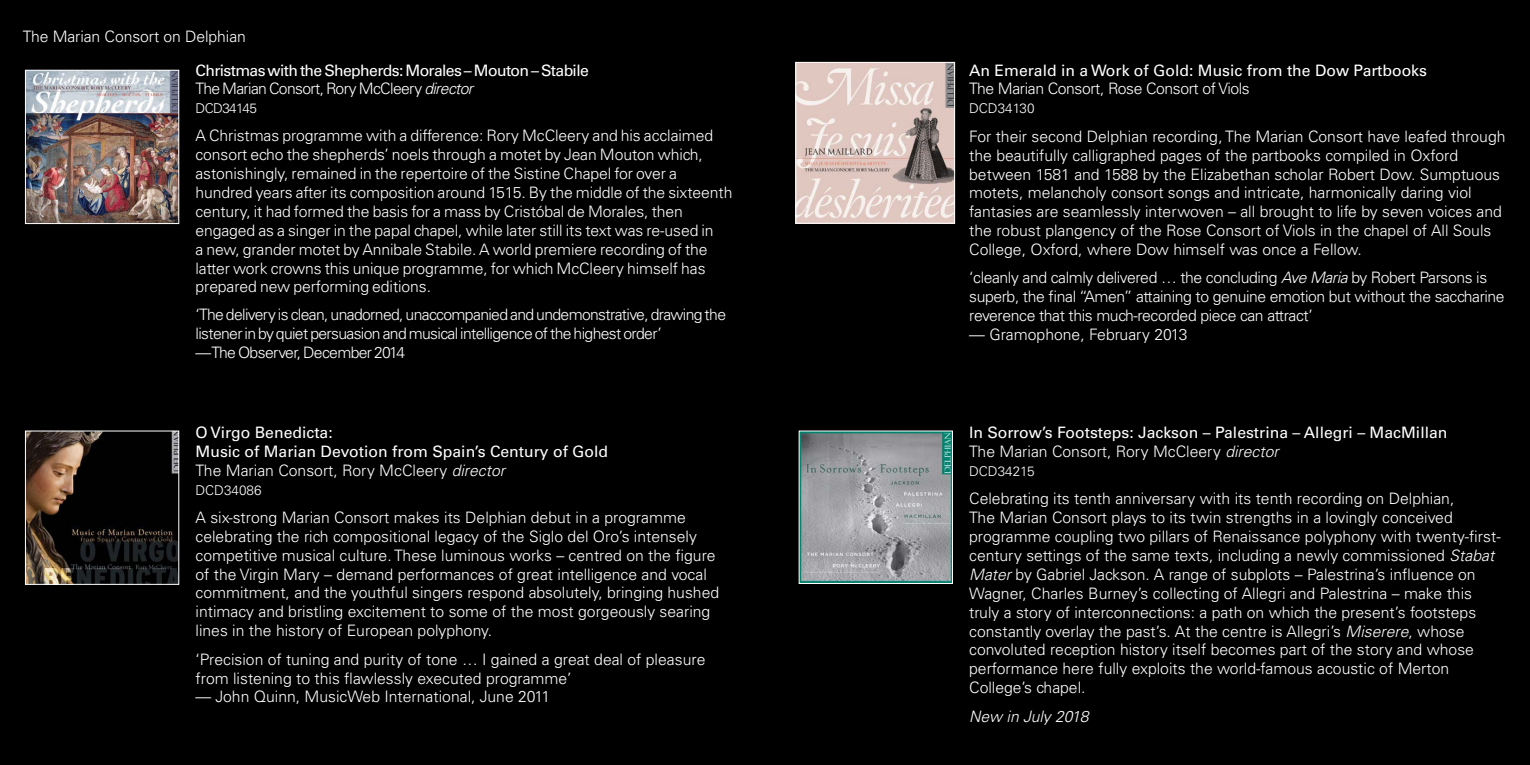
<style>
.page{position:relative;width:1530px;height:765px;background:#fff}
.page>*{position:absolute;margin:0;border:0;box-sizing:border-box;transform-origin:0 0}
.t1{font:300 15.75px/18.9px "Univers";color:#fff}
.t2{font:300 15.75px/18.9px "Univers";letter-spacing:-.025em;color:#fff}
.t3{font:300 15.75px/18.9px "Univers";letter-spacing:-.04em;color:#fff}
.t4{font:15.75px/18.9px "Univers";color:#fff}
.t5{font:15.75px/18.9px "Univers";letter-spacing:-.04em;color:#fff}
.t6{font:15.75px "Univers LTCYR 55 Roman";color:#fff}
.t7{font:italic 300 15.75px "Univers";color:#fff}
.t8{font:300 13.5px "Univers";color:#fff}
.t9{font:300 13.5px "Univers";letter-spacing:-.04em;color:#fff}
.s1{font-weight:300}
.s2{font-weight:300;font-style:italic}
.s3{font-style:italic}
</style>
<div class="page">
<div style="left:0;top:0;width:765px;height:765px;background:#000"></div>
<div style="left:765px;top:0;width:765px;height:765px;background:#000"></div>
<img style="left:27px;top:72px;width:150px;height:150px">
<div style="left:25px;top:70px;width:154px;height:154px;border:1px solid #fff"></div>
<svg style="left:27px;top:433px;width:150px;height:150px"></svg>
<div style="left:25px;top:431px;width:154px;height:154px;border:1px solid #fff"></div>
<img style="left:801px;top:433px;width:150px;height:149px">
<div style="left:799px;top:431px;width:154px;height:153px;border:1px solid #fff"></div>
<img style="left:798px;top:64px;width:155px;height:158px">
<div style="left:796px;top:62px;width:159px;height:162px;border:1px solid #fff"></div>
<p class="t1" style="left:23px;top:27px;width:225px">The Marian Consort on Delphian</p>
<p class="t5" style="left:196px;top:61px;width:395px">Christmas with the Shepherds: Morales – Mouton – Stabile<br><span class="s1">The Marian Consort, Rory McCleery</span> <span class="s2">director</span></p>
<p class="t9" style="left:196px;top:100px;width:63px">DCD34145</p>
<p class="t1" style="left:196px;top:126px;width:538px">A Christmas programme with a difference: Rory McCleery and his acclaimed consort echo the shepherds’ noels through a motet by Jean Mouton which, astonishingly, remained in the repertoire of the Sistine Chapel for over a hundred years after its composition around 1515. By the middle of the sixteenth century, it had formed the basis for a mass by Cristóbal de Morales, then engaged as a singer in the papal chapel, while later still its text was re-used in<br>a new, grander motet by Annibale Stabile. A world premiere recording of the latter work crowns this unique programme, for which McCleery himself has prepared new performing editions.</p>
<p class="t3" style="left:196px;top:305px;width:532px">‘The delivery is clean, unadorned, unaccompanied and undemonstrative, drawing the listener in by quiet persuasion and musical intelligence of the highest order’</p>
<p class="t3" style="left:196px;top:343px;width:211px">— The Observer, December 2014</p>
<p class="t4" style="left:196px;top:423px;width:414px">O Virgo Benedicta:<br>Music of Marian Devotion from Spain’s Century of Gold<br><span class="s1">The Marian Consort, Rory McCleery</span> <span class="s2">director</span></p>
<p class="t8" style="left:196px;top:482px;width:68px">DCD34086</p>
<p class="t1" style="left:196px;top:508px;width:525px">A six-strong Marian Consort makes its Delphian debut in a programme celebrating the rich compositional legacy of the Siglo del Oro’s intensely competitive musical culture. These luminous works – centred on the figure of the Virgin Mary – demand performances of great intelligence and vocal commitment, and the youthful singers respond absolutely, bringing hushed intimacy and bristling excitement to some of the most gorgeously searing lines in the history of European polyphony.</p>
<p class="t1" style="left:196px;top:650px;width:511px">‘Precision of tuning and purity of tone … I gained a great deal of pleasure from listening to this flawlessly executed programme’</p>
<p class="t1" style="left:196px;top:687px;width:356px">— John Quinn, MusicWeb International, June 2011</p>
<p class="t4" style="left:969px;top:61px;width:459px">An Emerald in a Work of Gold: Music from the Dow Partbooks</p>
<p class="t2" style="left:969px;top:79px;width:282px">The Marian Consort, Rose Consort of Viols</p>
<p class="t8" style="left:969px;top:100px;width:67px">DCD34130</p>
<p class="t1" style="left:969px;top:127px;width:538px">For their second Delphian recording, The Marian Consort have leafed through the beautifully calligraphed pages of the partbooks compiled in Oxford between 1581 and 1588 by the Elizabethan scholar Robert Dow. Sumptuous motets, melancholy consort songs and intricate, harmonically daring viol fantasies are seamlessly interwoven – all brought to life by seven voices and the robust plangency of the Rose Consort of Viols in the chapel of All Souls College, Oxford, where Dow himself was once a Fellow.</p>
<p class="t2" style="left:969px;top:268px;width:537px">‘cleanly and calmly delivered … the concluding <span class="s3">Ave Maria</span> by Robert Parsons is superb, the final “Amen” attaining to genuine emotion but without the saccharine reverence that this much-recorded piece can attract’</p>
<p class="t1" style="left:969px;top:325px;width:220px">— Gramophone, February 2013</p>
<p class="t6" style="left:969px;top:422px;width:480px">In Sorrow’s Footsteps: Jackson – Palestrina – Allegri – MacMillan</p>
<p class="t1" style="left:969px;top:442px;width:311px">The Marian Consort, Rory McCleery <span class="s3">director</span></p>
<p class="t8" style="left:969px;top:463px;width:67px">DCD34215</p>
<p class="t1" style="left:969px;top:489px;width:533px">Celebrating its tenth anniversary with its tenth recording on Delphian,<br>The Marian Consort plays to its twin strengths in a lovingly conceived programme coupling two pillars of Renaissance polyphony with twenty-first&shy;century settings of the same texts, including a newly commissioned <span class="s3">Stabat Mater</span> by Gabriel Jackson. A range of subplots – Palestrina’s influence on Wagner, Charles Burney’s collecting of Allegri and Palestrina – make this truly a story of interconnections: a path on which the present’s footsteps constantly overlay the past’s. At the centre is Allegri’s <span class="s3">Miserere</span>, whose convoluted reception history itself becomes part of the story and whose performance here fully exploits the world-famous acoustic of Merton College’s chapel.</p>
<p class="t7" style="left:969px;top:706px;width:121px">New in July 2018</p>
</div>
